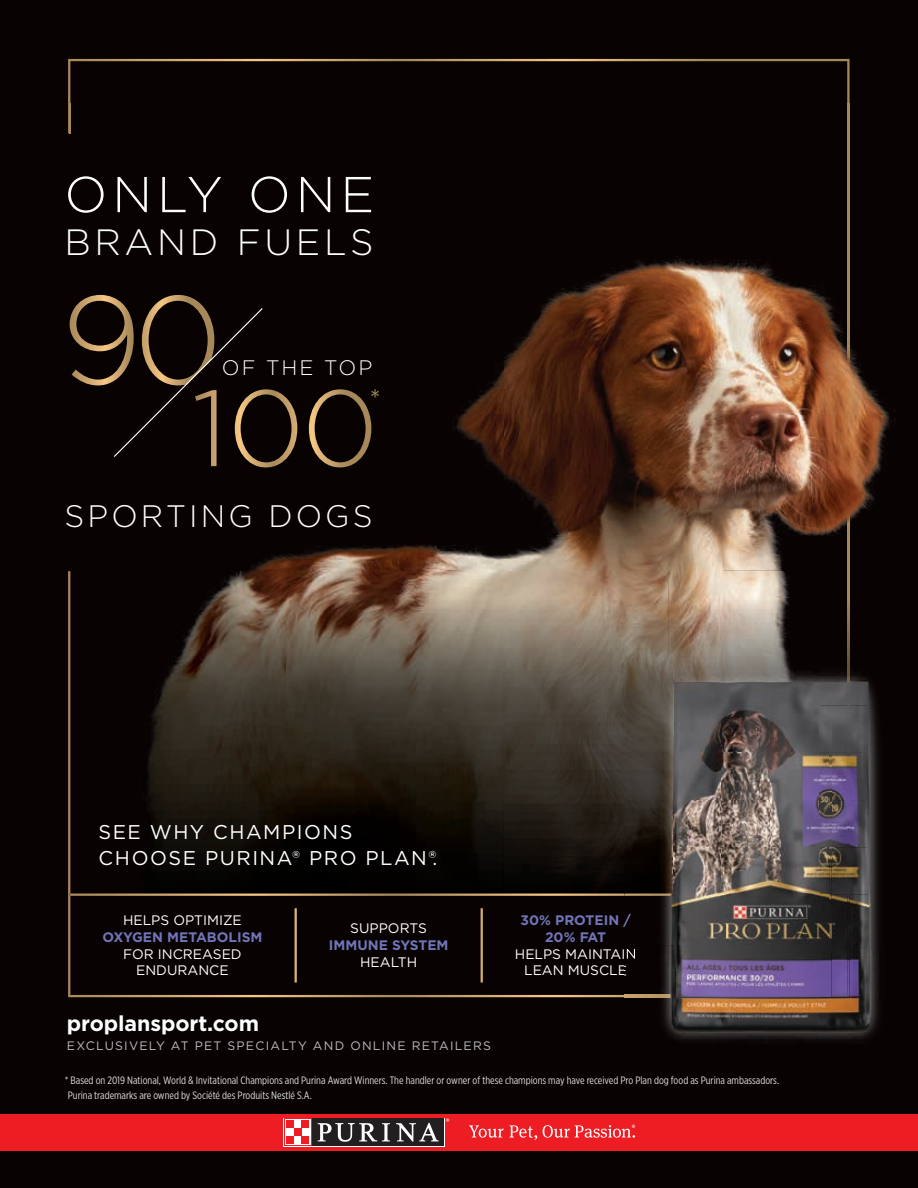
<style>
.page{position:relative;width:918px;height:1188px;background:#080302}
.page>*{position:absolute;margin:0;border:0;box-sizing:border-box;transform-origin:0 0}
.t1{font:300 50.4px "Gotham";letter-spacing:.1em;color:#fff}
.t2{font:300 36.6px "Gotham";letter-spacing:.1em;color:#fff}
.t3{font:300 31.05px "Gotham";letter-spacing:.1em;color:#fff}
.t4{font:700 21.45px "Gotham";letter-spacing:-.005em;color:#fff}
.t5{font:300 21px "Gotham";letter-spacing:.1em;color:#fff}
.t6{font:19.95px/26px "Gotham";letter-spacing:.075em;color:#fff}
.t7{font:13.8px/16.8px "Gotham";color:#fff;text-align:center}
.t8{font:700 13.8px/16.8px "Gotham";color:#7174b7;text-align:center}
.t9{font:12.3px "Gotham";letter-spacing:.1em;color:#bcbdc0}
.t10{font:10.65px/14.5px "Gotham X Narrow";color:#dfdede}
</style>
<div class="page">
<svg style="left:68px;top:59px;width:782px;height:74px"></svg>
<img style="left:69px;top:103px;width:826px;height:468px">
<img style="left:69px;top:103px;width:1px;height:30px">
<img style="left:847px;top:103px;width:3px;height:468px">
<img style="left:625px;top:571px;width:43px;height:87px">
<img style="left:668px;top:571px;width:182px;height:87px">
<div style="left:0;top:1114px;width:918px;height:36px;background:#ee1d23"></div>
<div style="left:312px;top:1119px;width:132px;height:27px;background:#231f20"></div>
<svg style="left:318px;top:1123px;width:72px;height:19px"></svg>
<svg style="left:396px;top:1123px;width:43px;height:19px"></svg>
<svg style="left:285px;top:1119px;width:26px;height:26px"></svg>
<div style="left:285px;top:1120px;width:25px;height:25px;background:#fff"></div>
<div style="left:286px;top:1136px;width:8px;height:8px;background:#ee1d23"></div>
<div style="left:301px;top:1136px;width:8px;height:8px;background:#ee1d23"></div>
<div style="left:294px;top:1128px;width:7px;height:8px;background:#ee1d23"></div>
<div style="left:286px;top:1121px;width:8px;height:7px;background:#ee1d23"></div>
<div style="left:301px;top:1121px;width:8px;height:7px;background:#ee1d23"></div>
<svg style="left:446px;top:1118px;width:3px;height:4px"></svg>
<svg style="left:469px;top:1125px;width:68px;height:15px"></svg>
<svg style="left:543px;top:1125px;width:92px;height:13px"></svg>
<svg style="left:68px;top:571px;width:557px;height:426px"></svg>
<svg style="left:69px;top:894px;width:556px;height:2px"></svg>
<img style="left:850px;top:895px;width:29px;height:53px">
<img style="left:625px;top:997px;width:194px;height:4px">
<img style="left:819px;top:948px;width:60px;height:53px">
<img style="left:662px;top:1001px;width:217px;height:39px">
<img style="left:831px;top:895px;width:19px;height:102px">
<img style="left:625px;top:658px;width:254px;height:237px">
<img style="left:625px;top:894px;width:204px;height:101px">
<svg style="left:625px;top:914px;width:6px;height:13px"></svg>
<svg style="left:625px;top:949px;width:10px;height:10px"></svg>
<img style="left:829px;top:721px;width:2px;height:230px">
<img style="left:625px;top:995px;width:155px;height:2px">
<img style="left:780px;top:951px;width:51px;height:46px">
<svg style="left:70px;top:295px;width:309px;height:172px"></svg>
<h1 class="t1" style="left:64px;top:162px;width:311px">ONLY ONE</h1>
<h2 class="t2" style="left:64px;top:219px;width:311px">BRAND FUELS</h2>
<h3 class="t5" style="left:222px;top:354px;width:152px">OF THE TOP</h3>
<h3 class="t3" style="left:65px;top:497px;width:310px">SPORTING DOGS</h3>
<h3 class="t6" style="left:99px;top:819px;width:340px">SEE WHY CHAMPIONS<br>CHOOSE PURINA® PRO PLAN®.</h3>
<p class="t7" style="left:123px;top:911px;width:120px">HELPS OPTIMIZE</p>
<p class="t8" style="left:102px;top:928px;width:162px">OXYGEN METABOLISM</p>
<p class="t7" style="left:123px;top:945px;width:120px">FOR INCREASED<br>ENDURANCE</p>
<p class="t7" style="left:350px;top:920px;width:78px">SUPPORTS</p>
<p class="t8" style="left:329px;top:937px;width:121px">IMMUNE SYSTEM</p>
<p class="t7" style="left:360px;top:953px;width:59px">HEALTH</p>
<h3 class="t4" style="left:67px;top:1009px;width:194px">proplansport.com</h3>
<p class="t9" style="left:67px;top:1038px;width:426px">EXCLUSIVELY AT PET SPECIALTY AND ONLINE RETAILERS</p>
<p class="t8" style="left:521px;top:912px;width:112px">30% PROTEIN /<br>20% FAT</p>
<p class="t7" style="left:515px;top:945px;width:123px">HELPS MAINTAIN<br>LEAN MUSCLE</p>
<p class="t10" style="left:65px;top:1073px;width:716px">* Based on 2019 National, World &amp; Invitational Champions and Purina Award Winners. The handler or owner of these champions may have received Pro Plan dog food as Purina ambassadors.<br>Purina trademarks are owned by Société des Produits Nestlé S.A.</p>
</div>
